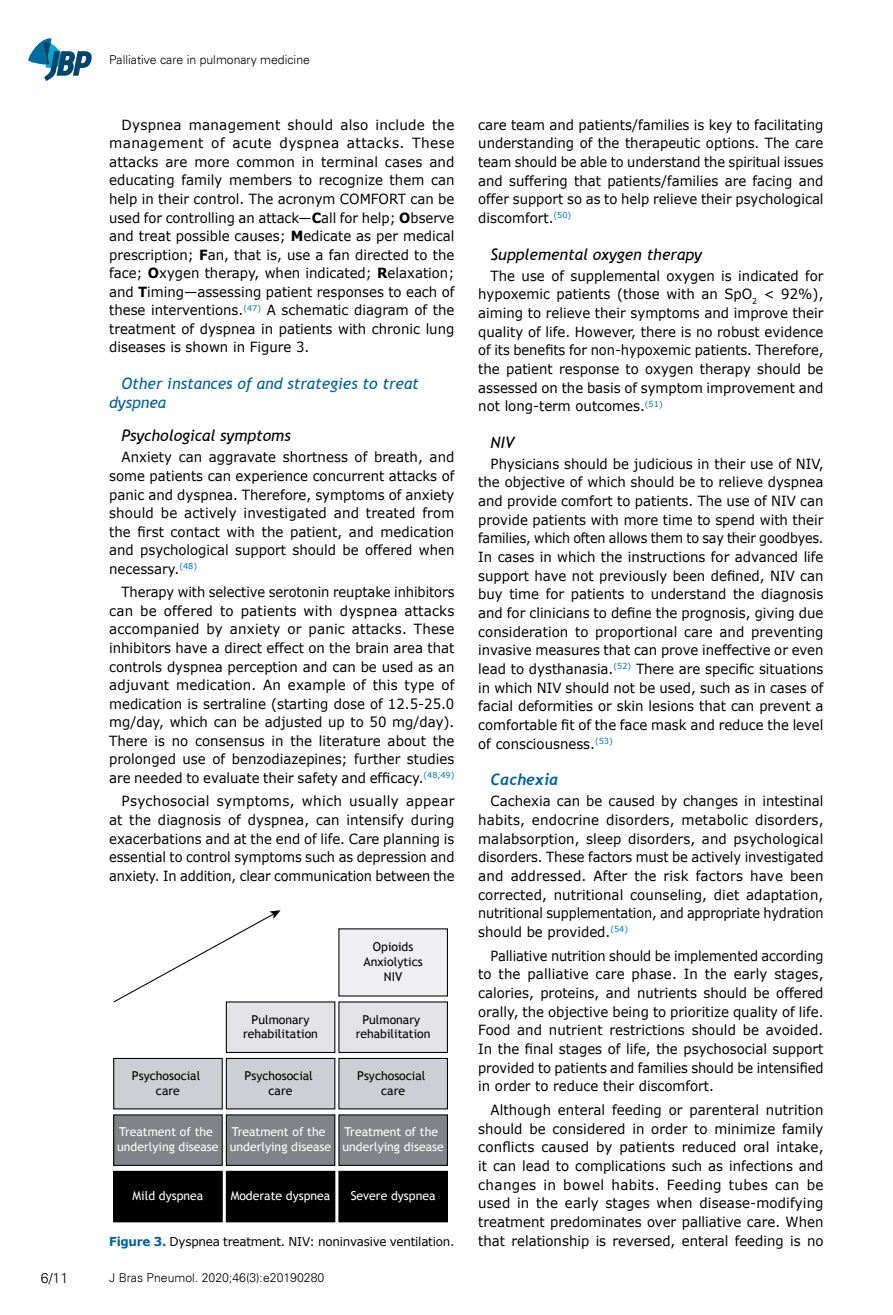
<style>
.page{position:relative;width:893px;height:1315px;background:#fff}
.page>*{position:absolute;margin:0;border:0;box-sizing:border-box;transform-origin:0 0}
.t1{font:italic 15.75px "Trebuchet MS";color:#000}
.t2{font:italic 15.75px/18.9px "Trebuchet MS";color:#01609a}
.t3{font:italic 700 15.75px "Trebuchet";color:#01609a}
.t4{font:14px/18.7px "Verdana";color:#000;text-align:justify;scale:.95 1}
.t5{font:14px/18.6px "Verdana";color:#000;text-align:justify;scale:.93 1}
.t6{font:14px/18.6px "Verdana";color:#000;text-align:justify;scale:.96 1}
.t7{font:14px/18.6px "Verdana";color:#000;text-align:justify}
.t8{font:300 14px "Univers";color:#000}
.t9{font:12.25px/14.7px "Trebuchet MS";color:#fff}
.t10{font:12.25px/14.7px "Trebuchet MS";color:#000;text-align:center}
.t11{font:300 12.25px "Univers";color:#000}
.t12{font:12.25px "Verdana";letter-spacing:-.02em;color:#000}
.s1{font-weight:700}
.s2{font-weight:700;color:#01609a}
</style>
<div class="page">
<svg style="left:28px;top:38px;width:64px;height:43px"></svg>
<div style="left:339px;top:929px;width:108px;height:67px;background:#efeff1"></div>
<div style="left:339px;top:1002px;width:108px;height:50px;background:#e3e3e7"></div>
<div style="left:338px;top:1001px;width:110px;height:52px;border:1px solid #000"></div>
<div style="left:226px;top:1002px;width:109px;height:50px;background:#e3e3e7"></div>
<div style="left:226px;top:1001px;width:109px;height:52px;border:1px solid #000"></div>
<div style="left:339px;top:1058px;width:108px;height:51px;background:#cecfd4"></div>
<div style="left:338px;top:1058px;width:110px;height:51px;border:1px solid #000"></div>
<div style="left:226px;top:1058px;width:109px;height:51px;background:#cecfd4"></div>
<div style="left:226px;top:1058px;width:109px;height:51px;border:1px solid #000"></div>
<div style="left:114px;top:1058px;width:108px;height:51px;background:#cecfd4"></div>
<div style="left:113px;top:1058px;width:110px;height:51px;border:1px solid #000"></div>
<div style="left:339px;top:1115px;width:108px;height:50px;background:#818389"></div>
<div style="left:338px;top:1114px;width:110px;height:52px;border:1px solid #000"></div>
<div style="left:226px;top:1115px;width:109px;height:50px;background:#818389"></div>
<div style="left:226px;top:1114px;width:109px;height:52px;border:1px solid #000"></div>
<div style="left:114px;top:1115px;width:108px;height:50px;background:#818389"></div>
<div style="left:113px;top:1114px;width:110px;height:52px;border:1px solid #000"></div>
<div style="left:339px;top:1171px;width:108px;height:50px;background:#000"></div>
<div style="left:338px;top:1170px;width:110px;height:52px;border:1px solid #000"></div>
<div style="left:226px;top:1171px;width:109px;height:50px;background:#000"></div>
<div style="left:226px;top:1170px;width:109px;height:52px;border:1px solid #000"></div>
<div style="left:114px;top:1171px;width:108px;height:50px;background:#000"></div>
<div style="left:113px;top:1170px;width:110px;height:52px;border:1px solid #000"></div>
<svg style="left:113px;top:910px;width:168px;height:93px"></svg>
<p class="t11" style="left:109px;top:52px;width:202px">Palliative care in pulmonary medicine</p>
<p class="t6" style="left:109px;top:116px;width:361px;text-indent:12px">Dyspnea management should also include the management of acute dyspnea attacks. These attacks are more common in terminal cases and educating family members to recognize them can help in their control. The acronym COMFORT can be used for controlling an attack—<span class="s1">C</span>all for help; <span class="s1">O</span>bserve and treat possible causes; <span class="s1">M</span>edicate as per medical prescription; <span class="s1">F</span>an, that is, use a fan directed to the face; <span class="s1">O</span>xygen therapy, when indicated; <span class="s1">R</span>elaxation; and <span class="s1">T</span>iming—assessing patient responses to each of these interventions.<sup>(47)</sup> A schematic diagram of the treatment of dyspnea in patients with chronic lung diseases is shown in Figure 3.</p>
<p class="t2" style="left:109px;top:374px;width:311px;text-indent:12px">Other instances of and strategies to treat dyspnea</p>
<p class="t1" style="left:122px;top:426px;width:171px">Psychological symptoms</p>
<p class="t4" style="left:109px;top:448px;width:365px;text-indent:12px">Anxiety can aggravate shortness of breath, and some patients can experience concurrent attacks of panic and dyspnea. Therefore, symptoms of anxiety should be actively investigated and treated from the first contact with the patient, and medication and psychological support should be offered when necessary.<sup>(48)</sup></p>
<p class="t5" style="left:109px;top:583px;width:373px;text-indent:12px">Therapy with selective serotonin reuptake inhibitors can be offered to patients with dyspnea attacks accompanied by anxiety or panic attacks. These inhibitors have a direct effect on the brain area that controls dyspnea perception and can be used as an adjuvant medication. An example of this type of medication is sertraline (starting dose of 12.5-25.0 mg/day, which can be adjusted up to 50 mg/day).<br>There is no consensus in the literature about the prolonged use of benzodiazepines; further studies are needed to evaluate their safety and efficacy.<sup>(48,49)</sup></p>
<p class="t7" style="left:109px;top:792px;width:347px;text-indent:12px">Psychosocial symptoms, which usually appear at the diagnosis of dyspnea, can intensify during exacerbations and at the end of life. Care planning is essential to control symptoms such as depression and anxiety. In addition, clear communication between the</p>
<p class="t10" style="left:364px;top:940px;width:61px">Opioids<br>Anxiolytics<br>NIV</p>
<p class="t10" style="left:132px;top:1068px;width:70px">Psychosocial care</p>
<p class="t10" style="left:243px;top:1012px;width:76px">Pulmonary rehabilitation</p>
<p class="t10" style="left:245px;top:1068px;width:70px">Psychosocial care</p>
<p class="t10" style="left:356px;top:1012px;width:76px">Pulmonary rehabilitation</p>
<p class="t10" style="left:357px;top:1068px;width:70px">Psychosocial care</p>
<p class="t9" style="left:117px;top:1125px;width:103px">Treatment of the underlying disease</p>
<p class="t9" style="left:230px;top:1125px;width:103px">Treatment of the underlying disease</p>
<p class="t9" style="left:342px;top:1125px;width:103px">Treatment of the underlying disease</p>
<p class="t9" style="left:133px;top:1188px;width:72px">Mild dyspnea</p>
<p class="t12" style="left:109px;top:1233px;width:347px"><span class="s2">Figure 3.</span> Dyspnea treatment. NIV: noninvasive ventilation.</p>
<p class="t9" style="left:231px;top:1188px;width:101px">Moderate dyspnea</p>
<p class="t9" style="left:351px;top:1188px;width:86px">Severe dyspnea</p>
<p class="t8" style="left:41px;top:1269px;width:29px">6/11</p>
<p class="t11" style="left:109px;top:1270px;width:217px">J Bras Pneumol. 2020;46(3):e20190280</p>
<p class="t4" style="left:478px;top:116px;width:365px">care team and patients/families is key to facilitating understanding of the therapeutic options. The care team should be able to understand the spiritual issues and suffering that patients/families are facing and offer support so as to help relieve their psychological discomfort.<sup>(50)</sup></p>
<p class="t1" style="left:491px;top:245px;width:213px">Supplemental oxygen therapy</p>
<p class="t4" style="left:478px;top:266px;width:365px;text-indent:12px">The use of supplemental oxygen is indicated for hypoxemic patients (those with an SpO<sub>2</sub> &lt; 92%), aiming to relieve their symptoms and improve their quality of life. However, there is no robust evidence of its benefits for non-hypoxemic patients. Therefore, the patient response to oxygen therapy should be assessed on the basis of symptom improvement and not long-term outcomes.<sup>(51)</sup></p>
<p class="t1" style="left:491px;top:433px;width:25px">NIV</p>
<p class="t4" style="left:478px;top:454px;width:365px;text-indent:12px">Physicians should be judicious in their use of NIV, the objective of which should be to relieve dyspnea and provide comfort to patients. The use of NIV can provide patients with more time to spend with their families, which often allows them to say their goodbyes.<br>In cases in which the instructions for advanced life support have not previously been defined, NIV can buy time for patients to understand the diagnosis and for clinicians to define the prognosis, giving due consideration to proportional care and preventing invasive measures that can prove ineffective or even lead to dysthanasia.<sup>(52)</sup> There are specific situations in which NIV should not be used, such as in cases of facial deformities or skin lesions that can prevent a comfortable fit of the face mask and reduce the level of consciousness.<sup>(53)</sup></p>
<p class="t3" style="left:491px;top:770px;width:69px">Cachexia</p>
<p class="t4" style="left:478px;top:792px;width:365px;text-indent:12px">Cachexia can be caused by changes in intestinal habits, endocrine disorders, metabolic disorders, malabsorption, sleep disorders, and psychological disorders. These factors must be actively investigated and addressed. After the risk factors have been corrected, nutritional counseling, diet adaptation, nutritional supplementation, and appropriate hydration should be provided.<sup>(54)</sup></p>
<p class="t5" style="left:478px;top:946px;width:373px;text-indent:12px">Palliative nutrition should be implemented according to the palliative care phase. In the early stages, calories, proteins, and nutrients should be offered orally, the objective being to prioritize quality of life.<br>Food and nutrient restrictions should be avoided.<br>In the final stages of life, the psychosocial support provided to patients and families should be intensified in order to reduce their discomfort.</p>
<p class="t4" style="left:478px;top:1100px;width:365px;text-indent:12px">Although enteral feeding or parenteral nutrition should be considered in order to minimize family conflicts caused by patients reduced oral intake, it can lead to complications such as infections and changes in bowel habits. Feeding tubes can be used in the early stages when disease-modifying treatment predominates over palliative care. When that relationship is reversed, enteral feeding is no</p>
</div>
